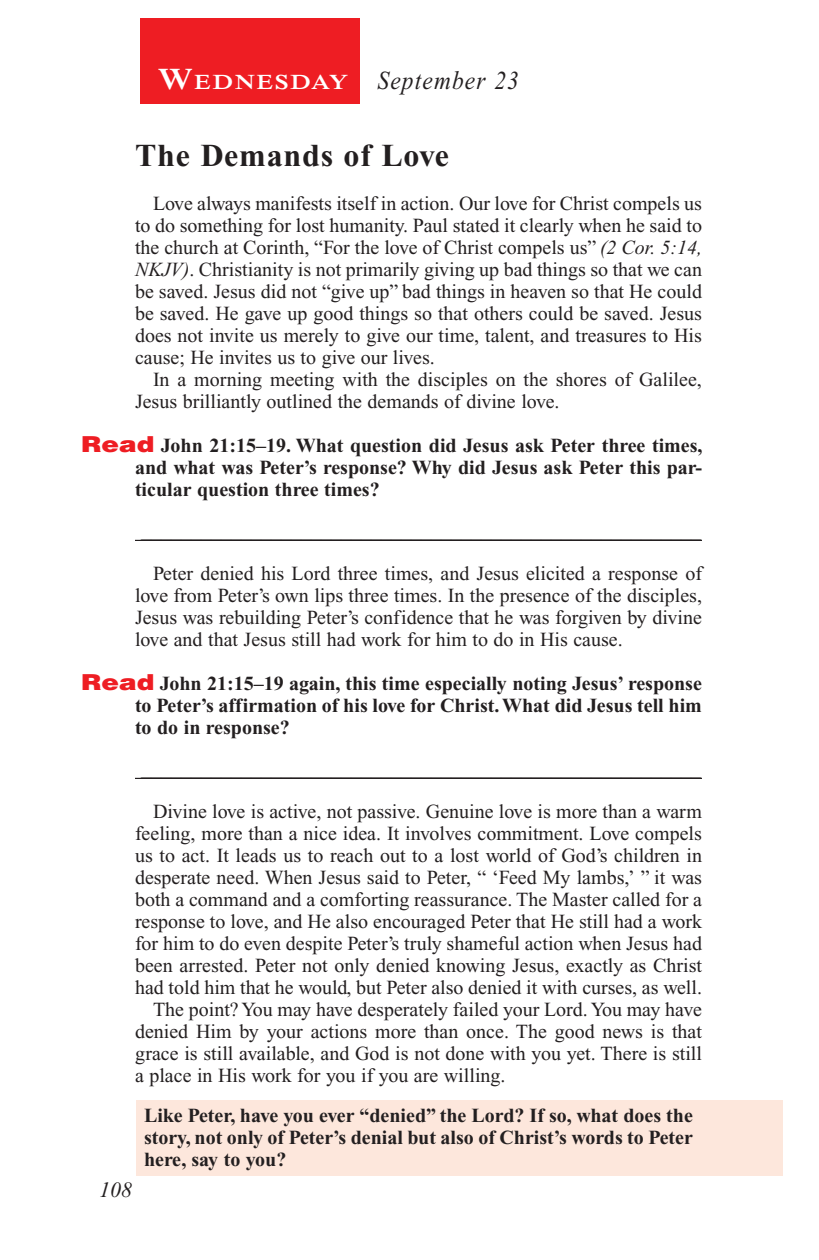
<style>
.page{position:relative;width:819px;height:1260px;background:#fff}
.page>*{position:absolute;margin:0;border:0;box-sizing:border-box;transform-origin:0 0}
.Head{font:700 32px "Times New Roman PS Std";letter-spacing:.025em;color:#231f20}
.Lesson_Dates{font:italic 26px "Times New Roman PS Std";letter-spacing:.05em;color:#231f20;scale:.9 1}
.t1{font:italic 22px "Times New Roman PS Std";color:#231f20}
.Daily_Header{font:600 21px "Times NRMT Std";letter-spacing:.07em;color:#fff;scale:1.1 1}
.Body{font:20px/22px "Times New Roman PS Std";color:#231f20;text-align:justify}
.Question{font:700 20px/22px "Times New Roman PS Std";color:#231f20;text-align:justify}
.x-screened_box-text{font:700 20px/22px "Times New Roman PS Std";color:#231f20;text-align:justify}
.Blank_Lines{font:20px "Times New Roman PS Std";color:#231f20}
.s1{font-size:30px}
.s2{font-style:italic}
.s3{font-family:"Helvetica LT Std";font-weight:900;font-size:22px;color:#ee1d23}
</style>
<div class="page">
<div style="left:140px;top:18px;width:220px;height:86px;background:#ee1d23"></div>
<div style="left:137px;top:1101px;width:646px;height:75px;background:#fde7dc"></div>
<hr style="left:135px;top:540px;width:567px;height:1px;background:#231f20">
<hr style="left:135px;top:778px;width:567px;height:1px;background:#231f20">
<p class="Daily_Header" style="left:158px;top:70px;width:175px"><span class="s1">W</span>EDNESDAY</p>
<p class="Lesson_Dates" style="left:378px;top:66px;width:159px">September 23</p>
<p class="Head" style="left:135px;top:138px;width:316px">The Demands of Love</p>
<p class="Body" style="left:135px;top:193px;width:569px;text-indent:18px">Love always manifests itself in action. Our love for Christ compels us to do something for lost humanity. Paul stated it clearly when he said to the church at Corinth, “For the love of Christ compels us” <span class="s2">(2 Cor. 5:14, NKJV)</span>. Christianity is not primarily giving up bad things so that we can be saved. Jesus did not “give up” bad things in heaven so that He could be saved. He gave up good things so that others could be saved. Jesus does not invite us merely to give our time, talent, and treasures to His cause; He invites us to give our lives.</p>
<p class="Body" style="left:135px;top:369px;width:568px;text-indent:18px">In a morning meeting with the disciples on the shores of Galilee,<br>Jesus brilliantly outlined the demands of divine love.</p>
<p class="Question" style="left:135px;top:435px;width:569px;text-indent:-54px"><span class="s3">Read</span> John 21:15–19. What question did Jesus ask Peter three times, and what was Peter’s response? Why did Jesus ask Peter this par&shy;ticular question three times?</p>
<p class="Blank_Lines" style="left:141px;top:521px;width:561px">________________________________________________________</p>
<p class="Body" style="left:135px;top:563px;width:569px;text-indent:18px">Peter denied his Lord three times, and Jesus elicited a response of love from Peter’s own lips three times. In the presence of the disciples, Jesus was rebuilding Peter’s confidence that he was forgiven by divine love and that Jesus still had work for him to do in His cause.</p>
<p class="Question" style="left:135px;top:673px;width:568px;text-indent:-54px"><span class="s3">Read</span> John 21:15–19 again, this time especially noting Jesus’ response to Peter’s affirmation of his love for Christ. What did Jesus tell him to do in response?</p>
<p class="Blank_Lines" style="left:141px;top:759px;width:561px">________________________________________________________</p>
<p class="Body" style="left:135px;top:801px;width:569px;text-align:left;text-indent:18px">Divine love is active, not passive. Genuine love is more than a warm feeling, more than a nice idea. It involves commitment. Love compels us to act. It leads us to reach out to a lost world of God’s children in desperate need. When Jesus said to Peter, “ ‘Feed My lambs,’ ” it was both a command and a comforting reassurance. The Master called for a response to love, and He also encouraged Peter that He still had a work for him to do even despite Peter’s truly shameful action when Jesus had been arrested. Peter not only denied knowing Jesus, exactly as Christ had told him that he would, but Peter also denied it with curses, as well.</p>
<p class="Body" style="left:135px;top:999px;width:569px;text-indent:18px">The point? You may have desperately failed your Lord. You may have denied Him by your actions more than once. The good news is that grace is still available, and God is not done with you yet. There is still a place in His work for you if you are willing.</p>
<p class="x-screened_box-text" style="left:144px;top:1105px;width:551px">Like Peter, have you ever “denied” the Lord? If so, what does the story, not only of Peter’s denial but also of Christ’s words to Peter here, say to you?</p>
<p class="t1" style="left:99px;top:1178px;width:34px">108</p>
</div>
